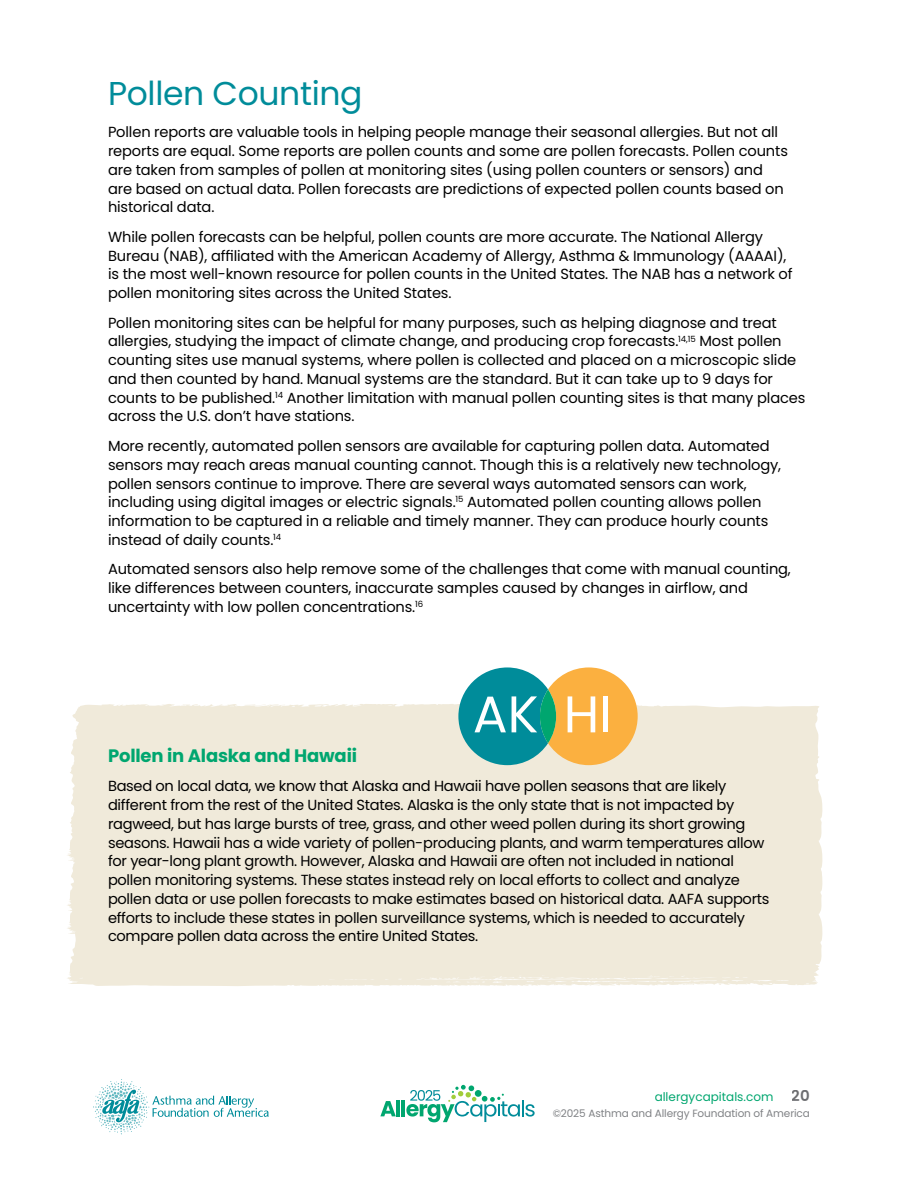
<style>
.page{position:relative;width:918px;height:1188px;background:#fff}
.page>*{position:absolute;margin:0;border:0;box-sizing:border-box;transform-origin:0 0}
.t1{font:51.6px "Poppins";color:#fff}
.Article_Headline{font:33px "Poppins";letter-spacing:-.01em;color:#008c9a}
.Body_Subhead{font:700 18px "Poppins";letter-spacing:-.01em;color:#00a66f}
.Body_copy{font:14.7px/18.8px "Poppins";letter-spacing:-.01em;color:#000}
.t2{font:12px "Poppins";color:#00a66f}
.t3{font:10.5px "Poppins";letter-spacing:-.01em;color:#808285}
.s1{font-weight:600;font-size:15px;color:#6d6e71}
</style>
<div class="page">
<div style="left:71px;top:704px;width:748px;height:50px;background:#f0eada"></div>
<div style="left:67px;top:913px;width:756px;height:73px;background:#f0eada"></div>
<div style="left:67px;top:754px;width:756px;height:159px;background:#f0eada"></div>
<svg style="left:93px;top:1079px;width:176px;height:55px"></svg>
<svg style="left:380px;top:1101px;width:16px;height:15px"></svg>
<hr style="left:396px;top:1100px;width:4px;height:16px;background:#00a66f">
<hr style="left:402px;top:1100px;width:3px;height:16px;background:#00a66f">
<svg style="left:406px;top:1085px;width:129px;height:37px"></svg>
<svg style="left:458px;top:667px;width:180px;height:98px;background:#95ae85"></svg>
<svg style="left:540px;top:689px;width:16px;height:54px"></svg>
<p class="Article_Headline" style="left:108px;top:74px;width:256px">Pollen Counting</p>
<p class="Body_copy" style="left:108px;top:123px;width:682px">Pollen reports are valuable tools in helping people manage their seasonal allergies. But not all reports are equal. Some reports are pollen counts and some are pollen forecasts. Pollen counts are taken from samples of pollen at monitoring sites (using pollen counters or sensors) and are based on actual data. Pollen forecasts are predictions of expected pollen counts based on historical data.</p>
<p class="Body_copy" style="left:108px;top:228px;width:686px">While pollen forecasts can be helpful, pollen counts are more accurate. The National Allergy Bureau (NAB), affiliated with the American Academy of Allergy, Asthma &amp; Immunology (AAAAI), is the most well-known resource for pollen counts in the United States. The NAB has a network of pollen monitoring sites across the United States.</p>
<p class="Body_copy" style="left:108px;top:313px;width:699px">Pollen monitoring sites can be helpful for many purposes, such as helping diagnose and treat allergies, studying the impact of climate change, and producing crop forecasts.<sup>14,15</sup> Most pollen counting sites use manual systems, where pollen is collected and placed on a microscopic slide and then counted by hand. Manual systems are the standard. But it can take up to 9 days for counts to be published.<sup>14</sup> Another limitation with manual pollen counting sites is that many places across the U.S. don’t have stations.</p>
<p class="Body_copy" style="left:108px;top:437px;width:675px">More recently, automated pollen sensors are available for capturing pollen data. Automated sensors may reach areas manual counting cannot. Though this is a relatively new technology, pollen sensors continue to improve. There are several ways automated sensors can work, including using digital images or electric signals.<sup>15</sup> Automated pollen counting allows pollen information to be captured in a reliable and timely manner. They can produce hourly counts instead of daily counts.<sup>14</sup></p>
<p class="Body_copy" style="left:108px;top:560px;width:684px">Automated sensors also help remove some of the challenges that come with manual counting, like differences between counters, inaccurate samples caused by changes in airflow, and uncertainty with low pollen concentrations.<sup>16</sup></p>
<p class="t1" style="left:473px;top:684px;width:141px">AK HI</p>
<p class="Body_Subhead" style="left:108px;top:745px;width:251px">Pollen in Alaska and Hawaii</p>
<p class="Body_copy" style="left:108px;top:777px;width:663px">Based on local data, we know that Alaska and Hawaii have pollen seasons that are likely different from the rest of the United States. Alaska is the only state that is not impacted by ragweed, but has large bursts of tree, grass, and other weed pollen during its short growing seasons. Hawaii has a wide variety of pollen-producing plants, and warm temperatures allow for year-long plant growth. However, Alaska and Hawaii are often not included in national pollen monitoring systems. These states instead rely on local efforts to collect and analyze pollen data or use pollen forecasts to make estimates based on historical data. AAFA supports efforts to include these states in pollen surveillance systems, which is needed to accurately compare pollen data across the entire United States.</p>
<p class="t2" style="left:655px;top:1089px;width:157px">allergycapitals.com <span class="s1">20</span></p>
<p class="t3" style="left:553px;top:1108px;width:259px">©2025 Asthma and Allergy Foundation of America</p>
</div>
